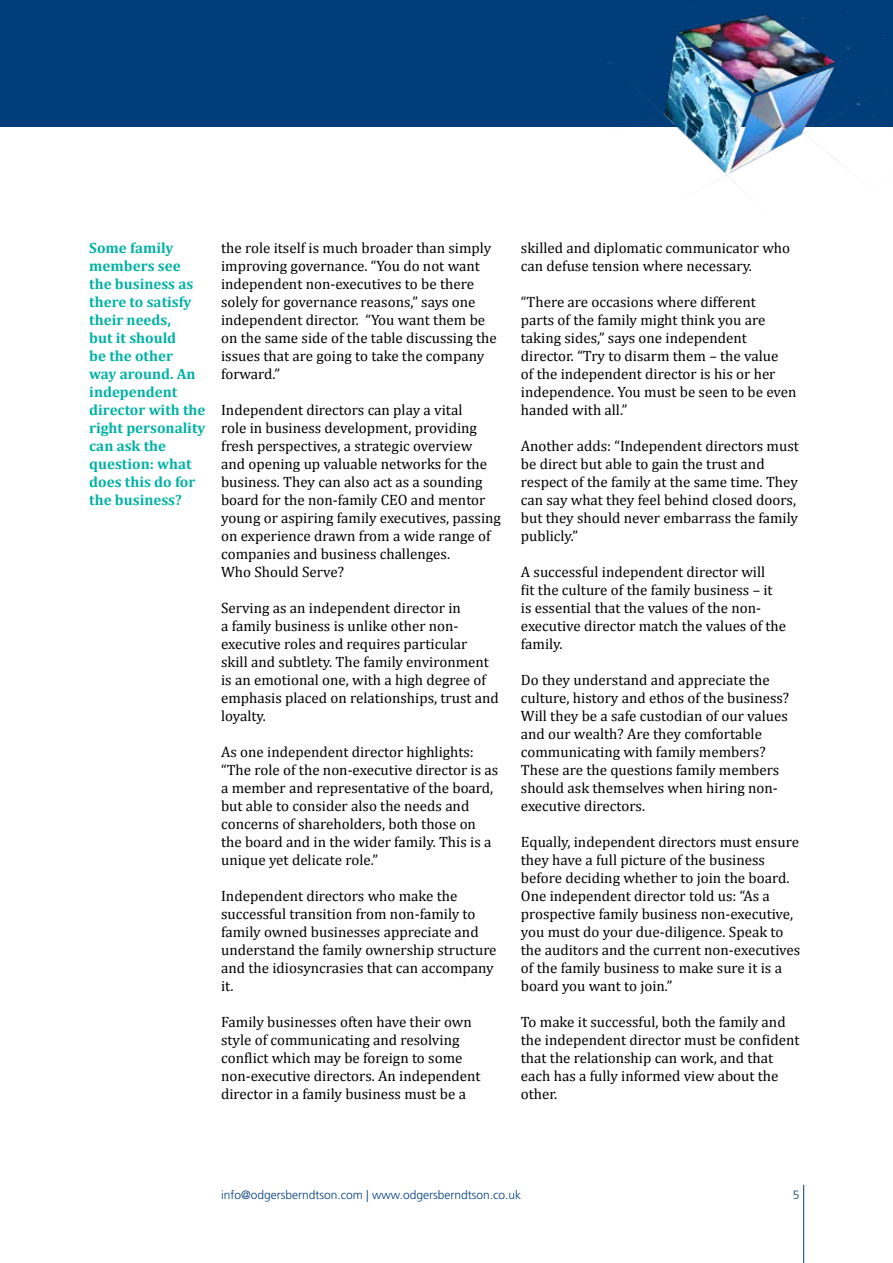
<style>
.page{position:relative;width:893px;height:1263px;background:#fff}
.page>*{position:absolute;margin:0;border:0;box-sizing:border-box;transform-origin:0 0}
.t1{font:15px/18px "Cambria";color:#000}
.t2{font:700 15px/18px "Cambria";color:#00b2a5}
.t3{font:300 12px "Frutiger LT Std";color:#003d79}
</style>
<div class="page">
<div style="left:0;top:0;width:893px;height:127px;background:#003d79"></div>
<img style="left:607px;top:8px;width:279px;height:183px">
<hr style="left:803px;top:1185px;width:1px;height:78px;background:#003d79">
<p class="t2" style="left:89px;top:238px;width:118px">Some family members see the business as there to satisfy their needs,<br>but it should<br>be the other<br>way around. An independent director with the right personality can ask the question: what does this do for the business?</p>
<p class="t1" style="left:221px;top:239px;width:277px">the role itself is much broader than simply improving governance. “You do not want independent non-executives to be there solely for governance reasons,” says one independent director. “You want them be on the same side of the table discussing the issues that are going to take the company forward.”</p>
<p class="t1" style="left:221px;top:401px;width:281px">Independent directors can play a vital<br>role in business development, providing fresh perspectives, a strategic overview<br>and opening up valuable networks for the business. They can also act as a sounding board for the non-family CEO and mentor young or aspiring family executives, passing on experience drawn from a wide range of companies and business challenges.<br>Who Should Serve?</p>
<p class="t1" style="left:221px;top:599px;width:279px">Serving as an independent director in<br>a family business is unlike other non&shy;executive roles and requires particular<br>skill and subtlety. The family environment is an emotional one, with a high degree of emphasis placed on relationships, trust and loyalty.</p>
<p class="t1" style="left:221px;top:743px;width:279px">As one independent director highlights: “The role of the non-executive director is as a member and representative of the board, but able to consider also the needs and concerns of shareholders, both those on the board and in the wider family. This is a unique yet delicate role.”</p>
<p class="t1" style="left:221px;top:887px;width:277px">Independent directors who make the successful transition from non-family to family owned businesses appreciate and understand the family ownership structure and the idiosyncrasies that can accompany it.</p>
<p class="t1" style="left:221px;top:1013px;width:261px">Family businesses often have their own style of communicating and resolving conflict which may be foreign to some non-executive directors. An independent director in a family business must be a</p>
<p class="t1" style="left:521px;top:239px;width:271px">skilled and diplomatic communicator who can defuse tension where necessary.</p>
<p class="t1" style="left:521px;top:293px;width:277px">“There are occasions where different<br>parts of the family might think you are taking sides,” says one independent director. “Try to disarm them – the value<br>of the independent director is his or her independence. You must be seen to be even handed with all.”</p>
<p class="t1" style="left:521px;top:437px;width:279px">Another adds: “Independent directors must be direct but able to gain the trust and respect of the family at the same time. They can say what they feel behind closed doors, but they should never embarrass the family publicly.”</p>
<p class="t1" style="left:521px;top:563px;width:267px">A successful independent director will<br>fit the culture of the family business – it is essential that the values of the non&shy;executive director match the values of the family.</p>
<p class="t1" style="left:521px;top:671px;width:270px">Do they understand and appreciate the culture, history and ethos of the business?<br>Will they be a safe custodian of our values and our wealth? Are they comfortable communicating with family members?<br>These are the questions family members should ask themselves when hiring non&shy;executive directors.</p>
<p class="t1" style="left:521px;top:833px;width:281px">Equally, independent directors must ensure they have a full picture of the business before deciding whether to join the board.<br>One independent director told us: “As a prospective family business non-executive, you must do your due-diligence. Speak to the auditors and the current non-executives of the family business to make sure it is a board you want to join.”</p>
<p class="t1" style="left:521px;top:1013px;width:280px">To make it successful, both the family and the independent director must be confident that the relationship can work, and that each has a fully informed view about the other.</p>
<p class="t3" style="left:221px;top:1188px;width:302px">info@odgersberndtson.com | www.odgersberndtson.co.uk</p>
<p class="t3" style="left:793px;top:1188px;width:8px">5</p>
</div>
